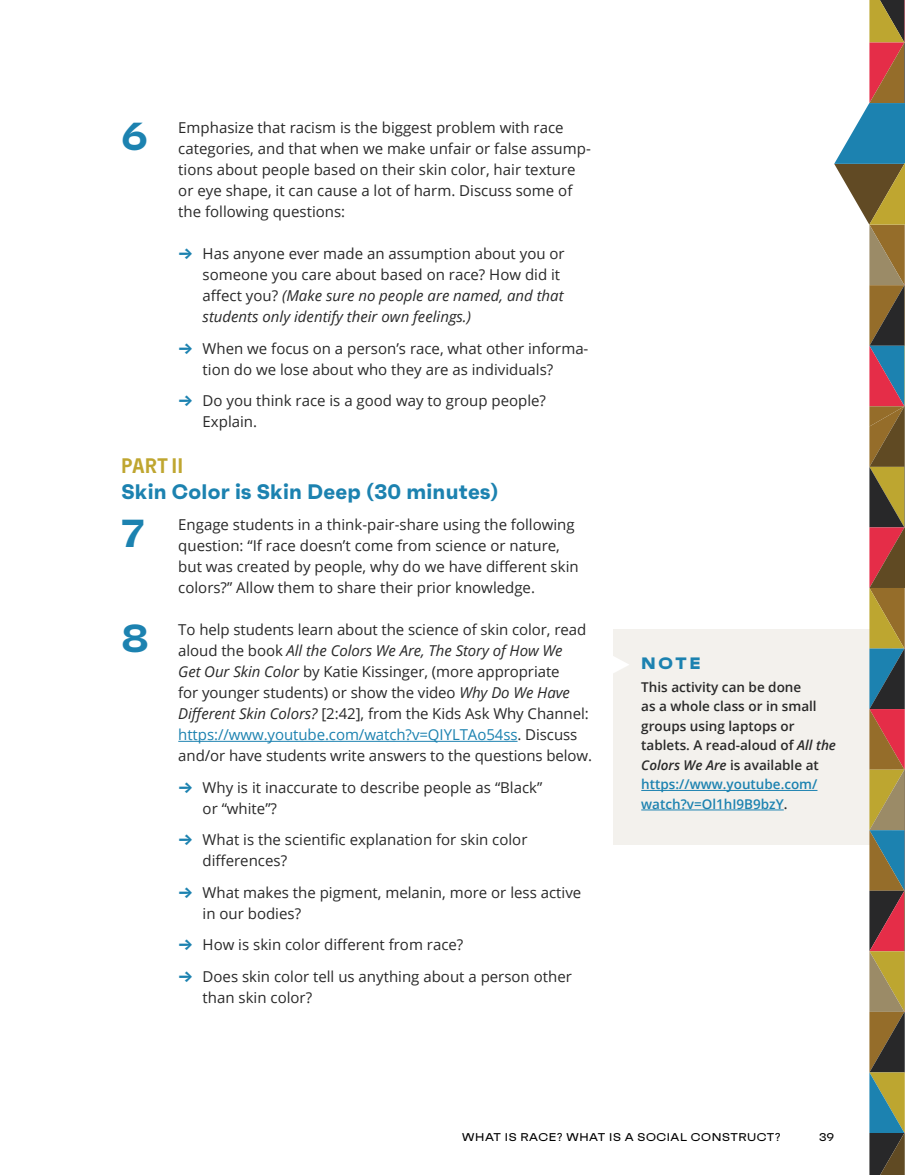
<style>
.page{position:relative;width:905px;height:1175px;background:#fff}
.page>*{position:absolute;margin:0;border:0;box-sizing:border-box;transform-origin:0 0}
.t1{font:700 expanded 39px "Faktum Test";color:#1c82b0}
.t2{font:700 21px "Faktum";letter-spacing:.01em;color:#1c82b0}
.t3{font:600 21px "Faktum X Con";letter-spacing:.02em;color:#bfa630}
.t4{font:800 expanded 16.5px "Faktum";color:#1c82b0}
.t5{font:15px/21px "Open Sans";color:#292929}
.t6{font:600 13.5px/19.5px "Open Sans";color:#292929}
.t7{font:500 expanded 11.25px "Faktum Test";letter-spacing:.05em;color:#000}
.s1{font-family:"Faktum";font-weight:700;color:#1c82b0}
.s2{font-style:italic}
.s3{color:#1c82b0}
.s4{font-family:"Avenir";font-stretch:normal}
</style>
<div class="page">
<div style="left:612px;top:629px;width:279px;height:215px;background:#f3f1ed"></div>
<svg style="left:834px;top:0;width:71px;height:1174px"></svg>
<hr style="left:178px;top:741px;width:339px;height:1px;background:#1c82b0">
<hr style="left:641px;top:790px;width:176px;height:1px;background:#1c82b0">
<hr style="left:641px;top:809px;width:142px;height:1px;background:#1c82b0">
<svg style="left:612px;top:647px;width:17px;height:35px"></svg>
<h1 class="t1" style="left:122px;top:120px;width:27px">6</h1>
<p class="t5" style="left:178px;top:117px;width:414px">Emphasize that racism is the biggest problem with race categories, and that when we make unfair or false assump&shy;tions about people based on their skin color, hair texture or eye shape, it can cause a lot of harm. Discuss some of the following questions:</p>
<p class="t5" style="left:202px;top:243px;width:363px;text-indent:-24px"><span class="s1">→</span> Has anyone ever made an assumption about you or someone you care about based on race? How did it affect you? <span class="s2">(Make sure no people are named, and that students only identify their own feelings.)</span></p>
<p class="t5" style="left:202px;top:337px;width:387px;text-indent:-24px"><span class="s1">→</span> When we focus on a person’s race, what other informa&shy;tion do we lose about who they are as individuals?</p>
<p class="t5" style="left:202px;top:390px;width:345px;text-indent:-24px"><span class="s1">→</span> Do you think race is a good way to group people?<br>Explain.</p>
<h2 class="t3" style="left:122px;top:453px;width:63px">PART II</h2>
<h2 class="t2" style="left:122px;top:478px;width:378px">Skin Color is Skin Deep (30 minutes)</h2>
<h1 class="t1" style="left:122px;top:517px;width:24px">7</h1>
<p class="t5" style="left:178px;top:514px;width:402px">Engage students in a think-pair-share using the following question: “If race doesn’t come from science or nature, but was created by people, why do we have different skin colors?” Allow them to share their prior knowledge.</p>
<h1 class="t1" style="left:122px;top:622px;width:29px">8</h1>
<p class="t5" style="left:178px;top:619px;width:415px">To help students learn about the science of skin color, read aloud the book <span class="s2">All the Colors We Are, The Story of How We<br>Get Our Skin Color</span> by Katie Kissinger, (more appropriate<br>for younger students) or show the video <span class="s2">Why Do We Have Different Skin Colors?</span> [2:42], from the Kids Ask Why Channel: <span class="s3">https://www.youtube.com/watch?v=QIYLTAo54ss</span>. Discuss and/or have students write answers to the questions below.</p>
<p class="t5" style="left:202px;top:776px;width:341px;text-indent:-24px"><span class="s1">→</span> Why is it inaccurate to describe people as “Black” or “white”?</p>
<p class="t5" style="left:202px;top:829px;width:326px;text-indent:-24px"><span class="s1">→</span> What is the scientific explanation for skin color differences?</p>
<p class="t5" style="left:202px;top:881px;width:380px;text-indent:-24px"><span class="s1">→</span> What makes the pigment, melanin, more or less active in our bodies?</p>
<p class="t5" style="left:178px;top:934px;width:286px"><span class="s1">→</span> How is skin color different from race?</p>
<p class="t5" style="left:202px;top:965px;width:371px;text-indent:-24px"><span class="s1">→</span> Does skin color tell us anything about a person other than skin color?</p>
<p class="t4" style="left:641px;top:652px;width:61px">NOTE</p>
<p class="t6" style="left:641px;top:677px;width:196px">This activity can be done<br>as a whole class or in small groups using laptops or tablets. A read-aloud of <span class="s2">All the<br>Colors We Are</span> is available at <span class="s3">https://www.youtube.com/ watch?v=Ol1hI9B9bzY</span>.</p>
<p class="t7" style="left:462px;top:1133px;width:320px">WHAT IS RACE<span class="s4">?</span> WHAT IS A SOCIAL CONSTRUCT<span class="s4">?</span></p>
<p class="t7" style="left:819px;top:1133px;width:17px">39</p>
</div>
